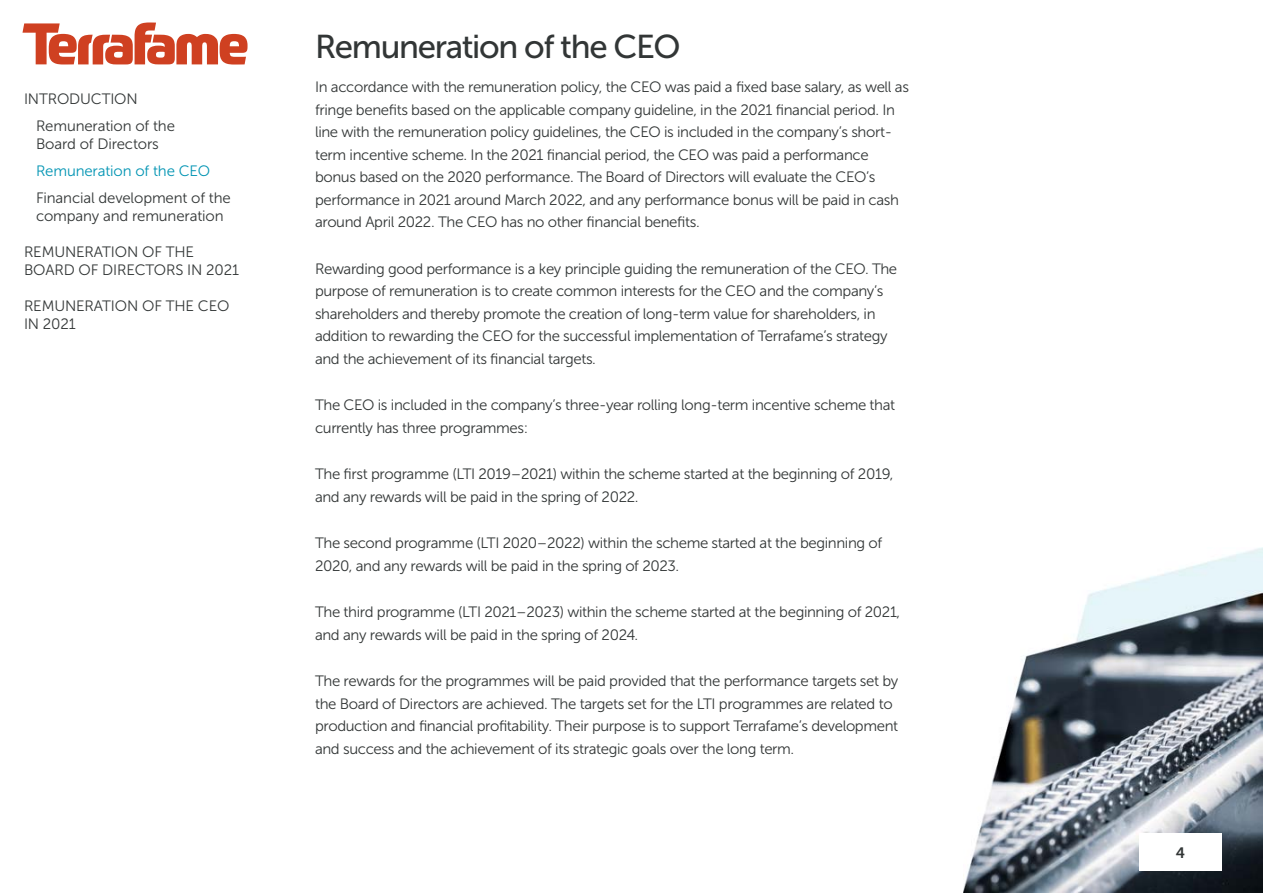
<style>
.page{position:relative;width:1263px;height:893px;background:#fff}
.page>*{position:absolute;margin:0;border:0;box-sizing:border-box;transform-origin:0 0}
.t1{font:33px "Museo Sans 500";letter-spacing:-.04em;color:#323636}
.t2{font:15px/22.5px "Museo Sans 300";letter-spacing:-.025em;color:#323636}
.t3{font:15px "Museo Sans 300";letter-spacing:-.01em;color:#0094b3}
.t4{font:15px "Museo Sans 700";color:#323636}
</style>
<div class="page">
<svg style="left:22px;top:23px;width:226px;height:42px"></svg>
<img style="left:963px;top:547px;width:300px;height:346px">
<div style="left:1139px;top:833px;width:83px;height:37px;background:#fff"></div>
<p class="t2" style="left:36px;top:86px;width:140px;line-height:27px;text-indent:-12px">INTRODUCTION<br>Remuneration of the</p>
<p class="t2" style="left:36px;top:133px;width:124px">Board of Directors</p>
<p class="t3" style="left:36px;top:163px;width:176px">Remuneration of the CEO</p>
<p class="t2" style="left:36px;top:189px;width:196px;line-height:18px">Financial development of the company and remuneration</p>
<p class="t2" style="left:24px;top:243px;width:217px;line-height:18px">REMUNERATION OF THE<br>BOARD OF DIRECTORS IN 2021</p>
<p class="t2" style="left:24px;top:297px;width:207px;line-height:18px">REMUNERATION OF THE CEO<br>IN 2021</p>
<h1 class="t1" style="left:315px;top:28px;width:367px">Remuneration of the CEO</h1>
<p class="t2" style="left:315px;top:76px;width:595px">In accordance with the remuneration policy, the CEO was paid a fixed base salary, as well as fringe benefits based on the applicable company guideline, in the 2021 financial period. In line with the remuneration policy guidelines, the CEO is included in the company’s short&shy;term incentive scheme. In the 2021 financial period, the CEO was paid a performance bonus based on the 2020 performance. The Board of Directors will evaluate the CEO’s performance in 2021 around March 2022, and any performance bonus will be paid in cash around April 2022. The CEO has no other financial benefits.</p>
<p class="t2" style="left:315px;top:257px;width:584px">Rewarding good performance is a key principle guiding the remuneration of the CEO. The purpose of remuneration is to create common interests for the CEO and the company’s shareholders and thereby promote the creation of long-term value for shareholders, in addition to rewarding the CEO for the successful implementation of Terrafame’s strategy and the achievement of its financial targets.</p>
<p class="t2" style="left:315px;top:394px;width:582px">The CEO is included in the company’s three-year rolling long-term incentive scheme that currently has three programmes:</p>
<p class="t2" style="left:315px;top:463px;width:580px">The first programme (LTI 2019–2021) within the scheme started at the beginning of 2019, and any rewards will be paid in the spring of 2022.</p>
<p class="t2" style="left:315px;top:532px;width:569px">The second programme (LTI 2020–2022) within the scheme started at the beginning of<br>2020, and any rewards will be paid in the spring of 2023.</p>
<p class="t2" style="left:315px;top:601px;width:587px">The third programme (LTI 2021–2023) within the scheme started at the beginning of 2021, and any rewards will be paid in the spring of 2024.</p>
<p class="t2" style="left:315px;top:670px;width:585px">The rewards for the programmes will be paid provided that the performance targets set by the Board of Directors are achieved. The targets set for the LTI programmes are related to production and financial profitability. Their purpose is to support Terrafame’s development and success and the achievement of its strategic goals over the long term.</p>
<p class="t4" style="left:1176px;top:844px;width:11px">4</p>
</div>
